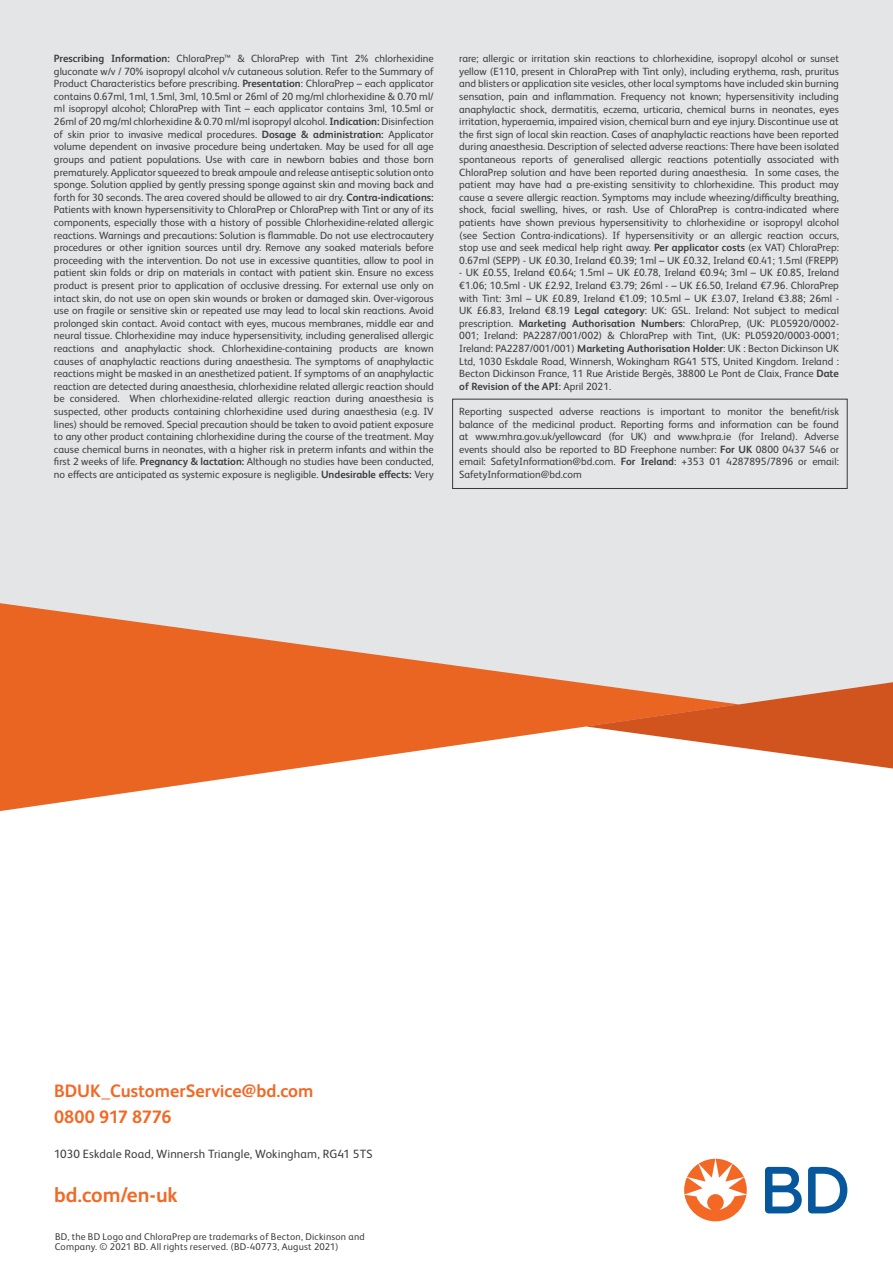
<style>
.page{position:relative;width:893px;height:1263px;background:#fff}
.page>*{position:absolute;margin:0;border:0;box-sizing:border-box;transform-origin:0 0}
.t1{font:700 21px "FS Albert Pro";color:#f36824}
.t2{font:700 18px/25.8px "FS Albert Pro";color:#f36824}
.t3{font:12px "FS Albert Pro";letter-spacing:.015em;color:#3e3e3f}
.t4{font:10.5px/12.6px "FS Albert Pro";color:#3e3e3f;text-align:justify}
.t5{font:9.75px/9.8px "FS Albert Pro";letter-spacing:.02em;color:#3e3e3f}
.s1{font-weight:700}
</style>
<div class="page">
<svg style="left:765px;top:1167px;width:82px;height:46px"></svg>
<svg style="left:684px;top:1159px;width:63px;height:62px"></svg>
<div style="left:0;top:0;width:893px;height:769px;background:#e4e5e7"></div>
<svg style="left:739px;top:682px;width:154px;height:86px;background:#d87a53"></svg>
<svg style="left:0;top:600px;width:739px;height:211px;fill:#ea6422"></svg>
<div style="left:452px;top:399px;width:395px;height:90px;border:1px solid #3e3e3f"></div>
<p class="t4" style="left:54px;top:51px;width:381px"><span class="s1">Prescribing Information:</span> ChloraPrep™ &amp; ChloraPrep with Tint 2% chlorhexidine gluconate w/v / 70% isopropyl alcohol v/v cutaneous solution. Refer to the Summary of Product Characteristics before prescribing. <span class="s1">Presentation</span>: ChloraPrep – each applicator contains 0.67ml, 1ml, 1.5ml, 3ml, 10.5ml or 26ml of 20 mg/ml chlorhexidine &amp; 0.70 ml/ ml isopropyl alcohol; ChloraPrep with Tint – each applicator contains 3ml, 10.5ml or 26ml of 20 mg/ml chlorhexidine &amp; 0.70 ml/ml isopropyl alcohol. <span class="s1">Indication:</span> Disinfection of skin prior to invasive medical procedures. <span class="s1">Dosage &amp; administration:</span> Applicator volume dependent on invasive procedure being undertaken. May be used for all age groups and patient populations. Use with care in newborn babies and those born prematurely. Applicator squeezed to break ampoule and release antiseptic solution onto sponge. Solution applied by gently pressing sponge against skin and moving back and forth for 30 seconds. The area covered should be allowed to air dry. <span class="s1">Contra-indications:<br></span>Patients with known hypersensitivity to ChloraPrep or ChloraPrep with Tint or any of its components, especially those with a history of possible Chlorhexidine-related allergic reactions. Warnings and precautions: Solution is flammable. Do not use electrocautery procedures or other ignition sources until dry. Remove any soaked materials before proceeding with the intervention. Do not use in excessive quantities, allow to pool in patient skin folds or drip on materials in contact with patient skin. Ensure no excess product is present prior to application of occlusive dressing. For external use only on intact skin, do not use on open skin wounds or broken or damaged skin. Over-vigorous use on fragile or sensitive skin or repeated use may lead to local skin reactions. Avoid prolonged skin contact. Avoid contact with eyes, mucous membranes, middle ear and neural tissue. Chlorhexidine may induce hypersensitivity, including generalised allergic reactions and anaphylactic shock. Chlorhexidine-containing products are known causes of anaphylactic reactions during anaesthesia. The symptoms of anaphylactic reactions might be masked in an anesthetized patient. If symptoms of an anaphylactic reaction are detected during anaesthesia, chlorhexidine related allergic reaction should be considered. When chlorhexidine-related allergic reaction during anaesthesia is suspected, other products containing chlorhexidine used during anaesthesia (e.g. IV lines) should be removed. Special precaution should be taken to avoid patient exposure to any other product containing chlorhexidine during the course of the treatment. May cause chemical burns in neonates, with a higher risk in preterm infants and within the first 2 weeks of life. <span class="s1">Pregnancy &amp; lactation:</span> Although no studies have been conducted, no effects are anticipated as systemic exposure is negligible. <span class="s1">Undesirable effects:</span> Very</p>
<p class="t4" style="left:459px;top:51px;width:381px">rare; allergic or irritation skin reactions to chlorhexidine, isopropyl alcohol or sunset yellow (E110, present in ChloraPrep with Tint only), including erythema, rash, pruritus and blisters or application site vesicles, other local symptoms have included skin burning sensation, pain and inflammation. Frequency not known; hypersensitivity including anaphylactic shock, dermatitis, eczema, urticaria, chemical burns in neonates, eyes irritation, hyperaemia, impaired vision, chemical burn and eye injury. Discontinue use at the first sign of local skin reaction. Cases of anaphylactic reactions have been reported during anaesthesia. Description of selected adverse reactions: There have been isolated spontaneous reports of generalised allergic reactions potentially associated with ChloraPrep solution and have been reported during anaesthesia. In some cases, the patient may have had a pre-existing sensitivity to chlorhexidine. This product may cause a severe allergic reaction. Symptoms may include wheezing/difficulty breathing, shock, facial swelling, hives, or rash. Use of ChloraPrep is contra-indicated where patients have shown previous hypersensitivity to chlorhexidine or isopropyl alcohol (see Section Contra-indications). If hypersensitivity or an allergic reaction occurs, stop use and seek medical help right away. <span class="s1">Per applicator costs</span> (ex VAT) ChloraPrep:<br>0.67ml (SEPP) - UK £0.30, Ireland €0.39; 1ml – UK £0.32, Ireland €0.41; 1.5ml (FREPP)</p>
<p class="t4" style="left:459px;top:266px;width:381px">- UK £0.55, Ireland €0.64; 1.5ml – UK £0.78, Ireland €0.94; 3ml – UK £0.85, Ireland €1.06; 10.5ml - UK £2.92, Ireland €3.79; 26ml - – UK £6.50, Ireland €7.96. ChloraPrep with Tint: 3ml – UK £0.89, Ireland €1.09; 10.5ml – UK £3.07, Ireland €3.88; 26ml - UK £6.83, Ireland €8.19 <span class="s1">Legal category</span>: UK: GSL. Ireland: Not subject to medical prescription. <span class="s1">Marketing Authorisation Numbers</span>: ChloraPrep, (UK: PL05920/0002- 001; Ireland: PA2287/001/002) &amp; ChloraPrep with Tint, (UK: PL05920/0003-0001; Ireland: PA2287/001/001) <span class="s1">Marketing Authorisation Holder</span>: UK : Becton Dickinson UK Ltd, 1030 Eskdale Road, Winnersh, Wokingham RG41 5TS, United Kingdom. Ireland :<br>Becton Dickinson France, 11 Rue Aristide Bergès, 38800 Le Pont de Claix, France <span class="s1">Date of Revision of the API</span>: April 2021.</p>
<p class="t4" style="left:459px;top:404px;width:381px">Reporting suspected adverse reactions is important to monitor the benefit/risk balance of the medicinal product. Reporting forms and information can be found at www.mhra.gov.uk/yellowcard (for UK) and www.hpra.ie (for Ireland). Adverse events should also be reported to BD Freephone number: <span class="s1">For UK</span> 0800 0437 546 or email: SafetyInformation@bd.com. <span class="s1">For Ireland</span>: +353 01 4287895/7896 or email:<br>SafetyInformation@bd.com</p>
<h2 class="t2" style="left:54px;top:1077px;width:261px">BDUK_CustomerService@bd.com<br>0800 917 8776</h2>
<p class="t3" style="left:54px;top:1145px;width:320px">1030 Eskdale Road, Winnersh Triangle, Wokingham, RG41 5TS</p>
<h1 class="t1" style="left:54px;top:1180px;width:125px">bd.com/en-uk</h1>
<p class="t5" style="left:55px;top:1231px;width:312px">BD, the BD Logo and ChloraPrep are trademarks of Becton, Dickinson and<br>Company. © 2021 BD. All rights reserved. (BD-40773, August 2021)</p>
</div>
